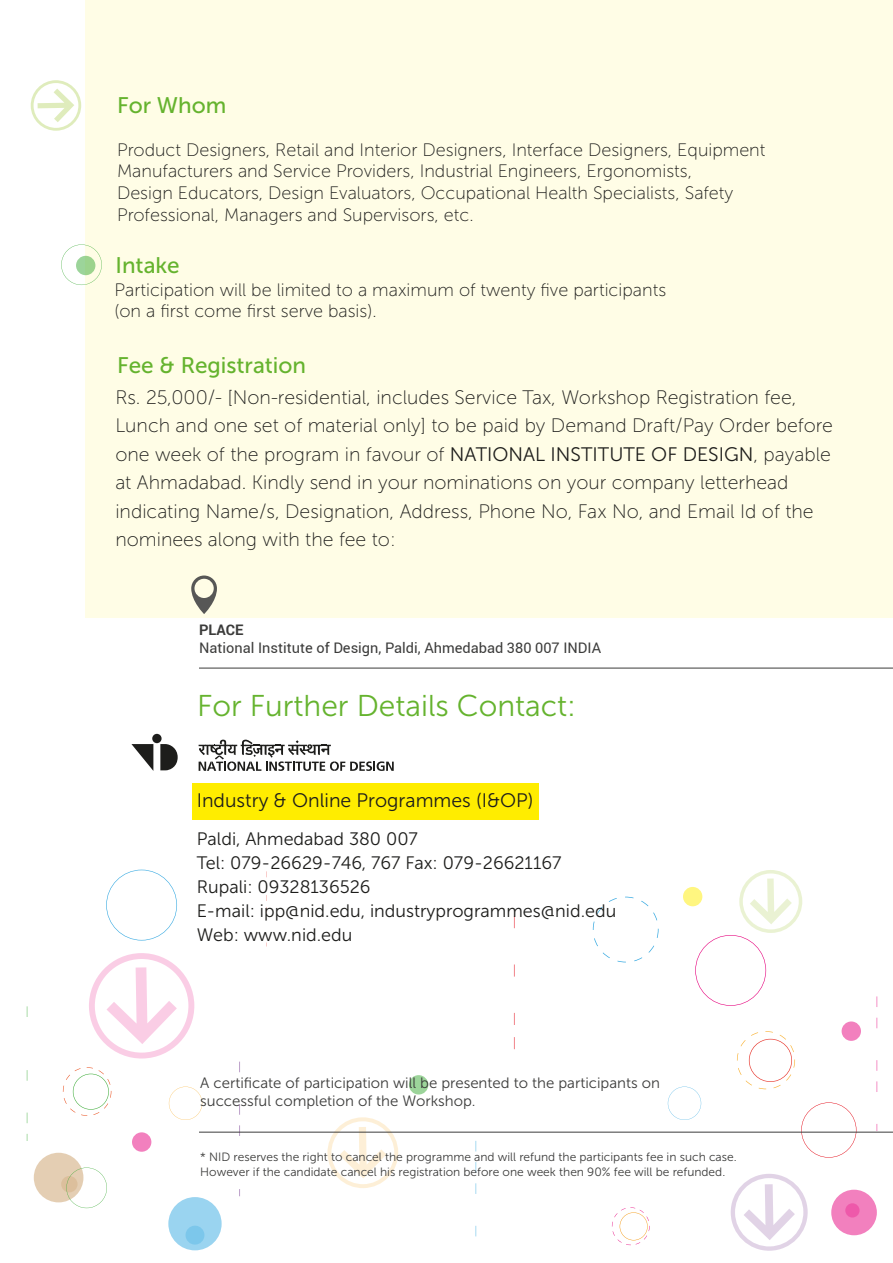
<style>
.page{position:relative;width:893px;height:1263px;background:#fff}
.page>*{position:absolute;margin:0;border:0;box-sizing:border-box;transform-origin:0 0}
.t1{font:30px "Museo Sans 300";color:#65b32e}
.t2{font:22.5px "Museo Sans 500";color:#65b32e}
.t3{font:19.5px/28.5px "Museo Sans 100";color:#1d1d1b}
.t4{font:19.5px "Museo Sans 300";color:#1d1d1b}
.t5{font:18px/21.6px "Museo Sans 100";color:#1d1d1b}
.t6{font:18px/24px "Museo Sans 300";color:#1d1d1b}
.t7{font:15px/18px "Museo Sans 300";color:#3c3c3b}
.t8{font:14.55px "Roboto";color:#3c3c3b}
.t9{font:700 14.55px "Roboto";color:#3c3c3b}
.t10{font:12px/14.4px "Museo Sans 300";color:#3c3c3b}
.s1{font-family:"Museo Sans 300"}
</style>
<div class="page">
<div style="left:86px;top:0;width:807px;height:617px;background:#fffde6"></div>
<svg style="left:31px;top:80px;width:50px;height:51px"></svg>
<div style="left:831px;top:1190px;width:46px;height:45px;background:#f280be;border-radius:50%"></div>
<div style="left:845px;top:1203px;width:14px;height:14px;background:#ee59aa;border-radius:50%"></div>
<div style="left:168px;top:1197px;width:54px;height:53px;background:#9ad4f0;border-radius:50%"></div>
<div style="left:186px;top:1226px;width:18px;height:18px;background:#7cc7eb;border-radius:50%"></div>
<div style="left:34px;top:1153px;width:49px;height:49px;background:#e4ceb3;border-radius:50%"></div>
<div style="left:61px;top:1176px;width:17px;height:16px;background:#dcbf9c;border-radius:50%"></div>
<svg style="left:668px;top:1086px;width:33px;height:34px"></svg>
<svg style="left:169px;top:1086px;width:33px;height:34px"></svg>
<svg style="left:801px;top:1102px;width:55px;height:56px"></svg>
<svg style="left:106px;top:870px;width:71px;height:70px"></svg>
<svg style="left:66px;top:1167px;width:41px;height:41px"></svg>
<svg style="left:593px;top:897px;width:66px;height:65px"></svg>
<svg style="left:63px;top:1067px;width:48px;height:49px"></svg>
<svg style="left:737px;top:1031px;width:58px;height:58px"></svg>
<svg style="left:612px;top:1207px;width:38px;height:38px"></svg>
<svg style="left:327px;top:1117px;width:71px;height:71px"></svg>
<svg style="left:695px;top:870px;width:107px;height:136px"></svg>
<svg style="left:731px;top:1174px;width:77px;height:77px"></svg>
<svg style="left:89px;top:953px;width:105px;height:105px"></svg>
<svg style="left:514px;top:916px;width:1px;height:12px"></svg>
<svg style="left:514px;top:964px;width:1px;height:12px"></svg>
<svg style="left:514px;top:1013px;width:1px;height:12px"></svg>
<svg style="left:514px;top:1037px;width:1px;height:12px"></svg>
<div style="left:409px;top:1075px;width:19px;height:19px;background:#9cd49a;border-radius:50%"></div>
<svg style="left:132px;top:1132px;width:19px;height:20px"></svg>
<div style="left:683px;top:887px;width:19px;height:19px;background:#fff680;border-radius:50%"></div>
<svg style="left:842px;top:1021px;width:19px;height:20px"></svg>
<div style="left:192px;top:783px;width:347px;height:36px;background:#ffed00"></div>
<svg style="left:131px;top:744px;width:22px;height:27px"></svg>
<svg style="left:160px;top:744px;width:18px;height:26px"></svg>
<div style="left:152px;top:734px;width:10px;height:9px;background:#1d1d1b;border-radius:50%"></div>
<svg style="left:198px;top:740px;width:196px;height:31px"></svg>
<svg style="left:61px;top:244px;width:41px;height:41px"></svg>
<svg style="left:76px;top:256px;width:19px;height:19px"></svg>
<svg style="left:191px;top:575px;width:26px;height:39px"></svg>
<hr style="left:199px;top:668px;width:694px;height:1px;background:#3c3c3b">
<hr style="left:199px;top:1132px;width:694px;height:1px;background:#3c3c3b">
<p class="t2" style="left:117px;top:92px;width:111px">For Whom</p>
<p class="t5" style="left:117px;top:139px;width:650px">Product Designers, Retail and Interior Designers, Interface Designers, Equipment Manufacturers and Service Providers, Industrial Engineers, Ergonomists,<br>Design Educators, Design Evaluators, Occupational Health Specialists, Safety Professional, Managers and Supervisors, etc.</p>
<p class="t2" style="left:116px;top:252px;width:66px">Intake</p>
<p class="t5" style="left:115px;top:279px;width:553px">Participation will be limited to a maximum of twenty five participants (on a first come first serve basis).</p>
<p class="t2" style="left:117px;top:353px;width:191px">Fee &amp; Registration</p>
<p class="t3" style="left:115px;top:383px;width:719px">Rs. 25,000/- [Non-residential, includes Service Tax, Workshop Registration fee, Lunch and one set of material only] to be paid by Demand Draft/Pay Order before one week of the program in favour of <span class="s1">NATIONAL INSTITUTE OF DESIGN</span>, payable at Ahmadabad. Kindly send in your nominations on your company letterhead indicating Name/s, Designation, Address, Phone No, Fax No, and Email Id of the nominees along with the fee to:</p>
<p class="t9" style="left:199px;top:620px;width:46px">PLACE</p>
<p class="t8" style="left:199px;top:637px;width:404px">National Institute of Design, Paldi, Ahmedabad 380 007 INDIA</p>
<h1 class="t1" style="left:197px;top:690px;width:381px">For Further Details Contact:</h1>
<p class="t4" style="left:197px;top:790px;width:338px">Industry &amp; Online Programmes (I&amp;OP)</p>
<p class="t6" style="left:197px;top:827px;width:421px">Paldi, Ahmedabad 380 007<br>Tel: 079-26629-746, 767 Fax: 079-26621167<br>Rupali: 09328136526<br>E-mail: ipp@nid.edu, industryprogrammes@nid.edu<br>Web: www.nid.edu</p>
<p class="t7" style="left:200px;top:1074px;width:461px">A certificate of participation will be presented to the participants on successful completion of the Workshop.</p>
<p class="t10" style="left:200px;top:1150px;width:538px">* NID reserves the right to cancel the programme and will refund the participants fee in such case.<br>However if the candidate cancel his registration before one week then 90% fee will be refunded.</p>
</div>
